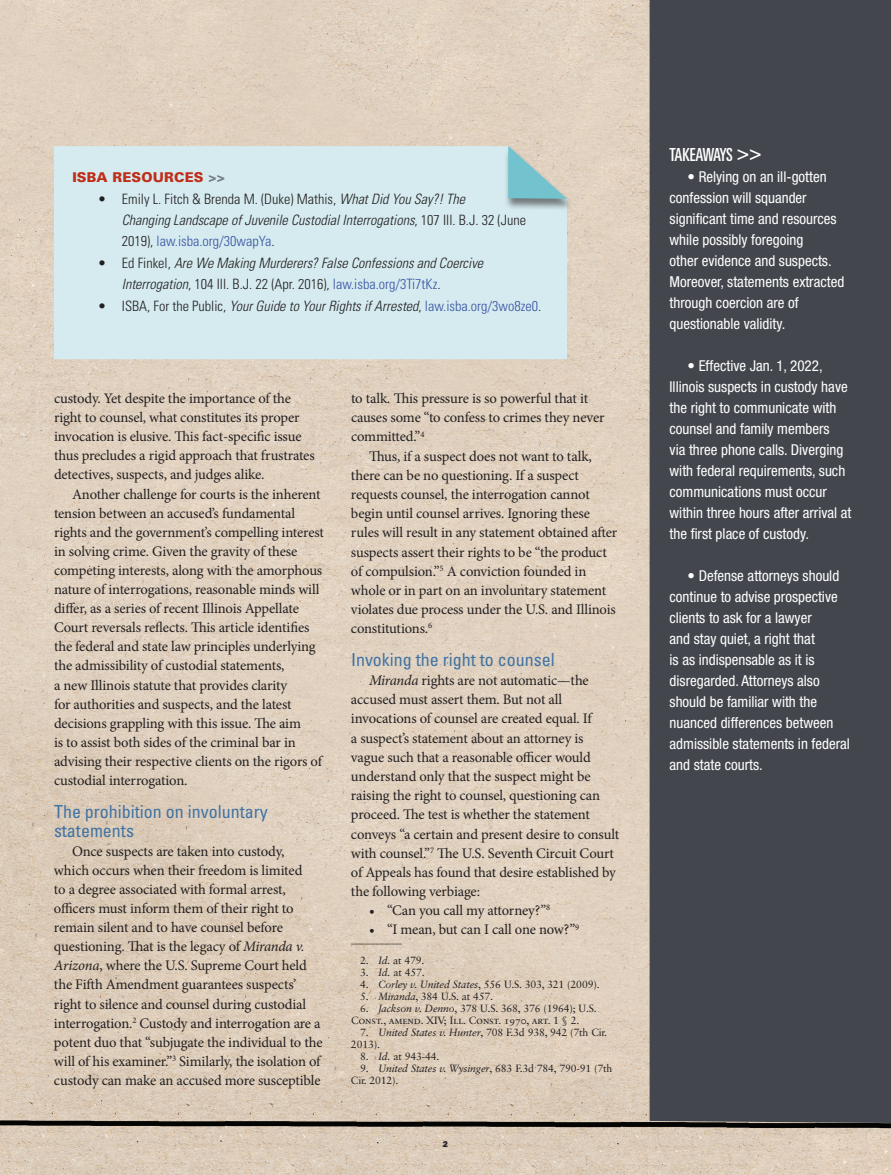
<style>
.page{position:relative;width:891px;height:1175px;background:#fff}
.page>*{position:absolute;margin:0;border:0;box-sizing:border-box;transform-origin:0 0}
.copyhead{font:condensed 18px/19px "Univers LT Std";color:#4073a4}
.t1{font:ultra-condensed 18px "Univers LT Std";letter-spacing:-.05em;color:#fff}
.summary{font:condensed 15px/21px "Helvetica Neue LT Std";color:#fff}
.body{font:14.7px/19px "Minion Pro";letter-spacing:-.01em;color:#231f20}
.bullet_points{font:14.7px "Minion Pro";letter-spacing:-.015em;color:#231f20}
.sidebar_copy{font:italic 300 condensed 14.25px/21px "Univers LT Std";color:#231f20}
.t2{font:900 13.5px "Univers LT Std";letter-spacing:.01em;color:#c02d19}
.footnote{font:10.5px/12px "Sabon LT Std";letter-spacing:-.015em;color:#231f20}
.t3{font:8.55px "ITC Franklin Gothic Std Hvy";color:#231f20}
.s1{font-family:"Univers LT Std X Black";font-weight:400;color:#757b82}
.s2{font-style:normal}
.s3{font-style:normal;color:#3853a3}
.s4{font-style:italic}
.s5{font-size:21px}
</style>
<div class="page">
<img style="left:0;top:0;width:650px;height:1174px">
<div style="left:650px;top:0;width:241px;height:1174px;background:#43474d"></div>
<div style="left:54px;top:146px;width:513px;height:213px;background:#d5ebef"></div>
<div style="left:504px;top:147px;width:70px;height:64px;background:#231f20;opacity:.55"></div>
<svg style="left:508px;top:146px;width:59px;height:53px;background:#a8c9c6"></svg>
<p class="t2" style="left:72px;top:169px;width:154px">ISBA RESOURCES <span class="s1">&gt;&gt;</span></p>
<p class="sidebar_copy" style="left:122px;top:189px;width:406px;text-indent:-24px"><span class="s2">• Emily L. Fitch &amp; Brenda M. (Duke) Mathis,</span> What Did You Say?! The<br>Changing Landscape of Juvenile Custodial Interrogations<span class="s2">, 107 Ill. B.J. 32 (June<br>2019),</span> <span class="s3">law.isba.org/30wapYa</span><span class="s2">.</span></p>
<p class="sidebar_copy" style="left:122px;top:253px;width:363px;text-indent:-24px"><span class="s2">• Ed Finkel,</span> Are We Making Murderers? False Confessions and Coercive<br>Interrogation<span class="s2">, 104 Ill. B.J. 22 (Apr. 2016),</span> <span class="s3">law.isba.org/3Ti7tKz</span><span class="s2">.</span></p>
<p class="sidebar_copy" style="left:98px;top:296px;width:445px"><span class="s2">• ISBA, For the Public,</span> Your Guide to Your Rights if Arrested<span class="s2">,</span> <span class="s3">law.isba.org/3wo8ze0</span><span class="s2">.</span></p>
<p class="body" style="left:54px;top:389px;width:262px">custody. Yet despite the importance of the right to counsel, what constitutes its proper invocation is elusive. This fact-specific issue thus precludes a rigid approach that frustrates detectives, suspects, and judges alike.</p>
<p class="body" style="left:54px;top:484px;width:272px;text-indent:18px">Another challenge for courts is the inherent tension between an accused’s fundamental rights and the government’s compelling interest in solving crime. Given the gravity of these competing interests, along with the amorphous nature of interrogations, reasonable minds will differ, as a series of recent Illinois Appellate Court reversals reflects. This article identifies the federal and state law principles underlying the admissibility of custodial statements,<br>a new Illinois statute that provides clarity<br>for authorities and suspects, and the latest decisions grappling with this issue. The aim<br>is to assist both sides of the criminal bar in advising their respective clients on the rigors of custodial interrogation.</p>
<p class="copyhead" style="left:54px;top:801px;width:215px">The prohibition on involuntary statements</p>
<p class="body" style="left:54px;top:841px;width:270px;text-indent:18px">Once suspects are taken into custody, which occurs when their freedom is limited<br>to a degree associated with formal arrest, officers must inform them of their right to remain silent and to have counsel before questioning. That is the legacy of <span class="s4">Miranda v.<br>Arizona</span>, where the U.S. Supreme Court held the Fifth Amendment guarantees suspects’ right to silence and counsel during custodial interrogation.<sup>2</sup> Custody and interrogation are a potent duo that “subjugate the individual to the will of his examiner.”<sup>3</sup> Similarly, the isolation of custody can make an accused more susceptible</p>
<p class="body" style="left:351px;top:389px;width:255px">to talk<span class="s4">.</span> This pressure is so powerful that it causes some “to confess to crimes they never committed.”<sup>4</sup></p>
<p class="body" style="left:351px;top:446px;width:268px;text-indent:18px">Thus, if a suspect does not want to talk, there can be no questioning. If a suspect requests counsel, the interrogation cannot begin until counsel arrives. Ignoring these rules will result in any statement obtained after suspects assert their rights to be “the product of compulsion.”<sup>5</sup> A conviction founded in whole or in part on an involuntary statement violates due process under the U.S. and Illinois constitutions.<sup>6</sup></p>
<p class="copyhead" style="left:351px;top:649px;width:205px">Invoking the right to counsel</p>
<p class="body" style="left:351px;top:671px;width:270px;text-indent:18px"><span class="s4">Miranda</span> rights are not automatic—the accused must assert them. But not all invocations of counsel are created equal. If<br>a suspect’s statement about an attorney is vague such that a reasonable officer would understand only that the suspect might be raising the right to counsel, questioning can proceed. The test is whether the statement conveys “a certain and present desire to consult with counsel.”<sup>7</sup> The U.S. Seventh Circuit Court of Appeals has found that desire established by the following verbiage:</p>
<p class="bullet_points" style="left:369px;top:900px;width:183px">• “Can you call my attorney?”<sup>8</sup></p>
<p class="bullet_points" style="left:369px;top:920px;width:212px">• “I mean, but can I call one now?”<sup>9</sup></p>
<p class="footnote" style="left:351px;top:932px;width:53px">__________</p>
<p class="footnote" style="left:360px;top:953px;width:66px">2. <span class="s4">Id.</span> at 479.</p>
<p class="footnote" style="left:360px;top:965px;width:66px">3. <span class="s4">Id.</span> at 457.</p>
<p class="footnote" style="left:360px;top:977px;width:241px">4. <span class="s4">Corley v. United States</span>, 556 U.S. 303, 321 (2009).</p>
<p class="footnote" style="left:360px;top:989px;width:135px">5. <span class="s4">Miranda</span>, 384 U.S. at 457.</p>
<p class="footnote" style="left:351px;top:1001px;width:247px;text-indent:9px">6. <span class="s4">Jackson v. Denno</span>, 378 U.S. 368, 376 (1964); U.S.<br>Const., amend. XIV; Ill. Const. 1970, art. 1 § 2.</p>
<p class="footnote" style="left:351px;top:1025px;width:258px;text-indent:9px">7. <span class="s4">United States v. Hunter</span>, 708 F.3d 938, 942 (7th Cir.<br>2013).</p>
<p class="footnote" style="left:360px;top:1049px;width:81px">8. <span class="s4">Id.</span> at 943-44.</p>
<p class="footnote" style="left:351px;top:1061px;width:263px;text-indent:9px">9. <span class="s4">United States v. Wysinger</span>, 683 F.3d 784, 790-91 (7th<br>Cir. 2012).</p>
<p class="t3" style="left:443px;top:1138px;width:7px">2</p>
<p class="t1" style="left:670px;top:144px;width:94px">TAKEAWAYS <span class="s5">&gt;&gt;</span></p>
<p class="summary" style="left:670px;top:166px;width:176px;text-indent:18px">• Relying on an ill-gotten confession will squander significant time and resources while possibly foregoing<br>other evidence and suspects.<br>Moreover, statements extracted through coercion are of questionable validity.</p>
<p class="summary" style="left:670px;top:355px;width:183px;text-indent:18px">• Effective Jan. 1, 2022,<br>Illinois suspects in custody have the right to communicate with counsel and family members<br>via three phone calls. Diverging with federal requirements, such communications must occur within three hours after arrival at the first place of custody.</p>
<p class="summary" style="left:670px;top:565px;width:182px;text-indent:18px">• Defense attorneys should continue to advise prospective clients to ask for a lawyer<br>and stay quiet, a right that<br>is as indispensable as it is disregarded. Attorneys also should be familiar with the nuanced differences between admissible statements in federal and state courts.</p>
</div>
